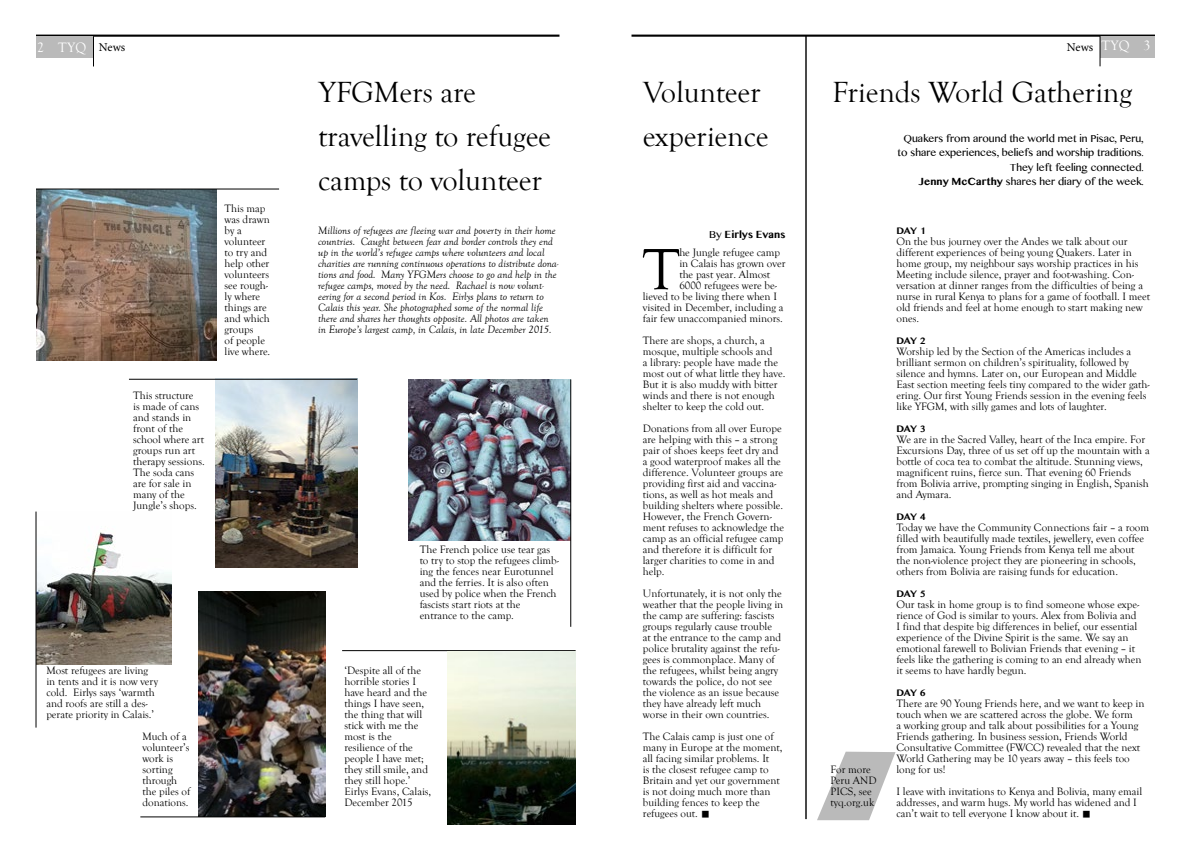
<style>
.page{position:relative;width:1191px;height:842px;background:#fff}
.page>*{position:absolute;margin:0;border:0;box-sizing:border-box;transform-origin:0 0}
.TYQ_first_para{font:60px "Goudy Old Style T";color:#000}
.TYQ_article_title{font:30px/44px "Goudy Old Style T";letter-spacing:-.005em;color:#000}
.t1{font:14px "Goudy Old Style T";letter-spacing:.025em;color:#fff}
.TYQnew_-_byline{font:12px/14.4px "Khmer MN";color:#000;text-align:right}
.TYQnew_-_byline-2{font:700 12px "Khmer MN";color:#000}
.t2{font:12px "Minion Pro";color:#000}
.TYQnew_body_copy{font:11px/11px "Goudy Old Style T";color:#000}
.TYQ_first_para-2{font:11px/11px "Goudy Old Style T";color:#000}
.TYQnew_body_copy-2{font:italic 11px/11px "Goudy Old Style T";color:#000}
.s1{font-weight:400}
.s2{font-family:"Minion Pro";font-size:23px}
.s3{font-weight:700}
.s4{font-family:"Khmer MN";font-weight:700}
</style>
<div class="page">
<hr style="left:631px;top:35px;width:524px;height:2px;background:#000">
<hr style="left:36px;top:35px;width:523px;height:2px;background:#000">
<div style="left:1100px;top:37px;width:55px;height:21px;background:#bababa"></div>
<div style="left:36px;top:37px;width:57px;height:21px;background:#bababa"></div>
<hr style="left:93px;top:36px;width:1px;height:30px;background:#000">
<hr style="left:1099px;top:36px;width:1px;height:30px;background:#000">
<hr style="left:805px;top:36px;width:1px;height:783px;background:#000">
<img style="left:36px;top:190px;width:180px;height:170px">
<hr style="left:36px;top:189px;width:243px;height:1px;background:#000">
<img style="left:37px;top:531px;width:134px;height:134px">
<hr style="left:36px;top:512px;width:1px;height:216px;background:#000">
<img style="left:408px;top:379px;width:162px;height:162px">
<hr style="left:342px;top:650px;width:233px;height:1px;background:#000">
<img style="left:198px;top:592px;width:127px;height:224px">
<hr style="left:140px;top:816px;width:185px;height:1px;background:#000">
<img style="left:216px;top:378px;width:141px;height:189px">
<img style="left:448px;top:652px;width:127px;height:172px">
<hr style="left:570px;top:379px;width:1px;height:248px;background:#000">
<hr style="left:129px;top:379px;width:228px;height:1px;background:#000">
<svg style="left:817px;top:752px;width:79px;height:68px"></svg>
<p class="t1" style="left:37px;top:39px;width:51px">2 TYQ</p>
<p class="t2" style="left:99px;top:39px;width:28px">News</p>
<p class="t2" style="left:1067px;top:39px;width:28px">News</p>
<p class="t1" style="left:1101px;top:38px;width:51px">TYQ 3</p>
<p class="TYQnew_body_copy" style="left:133px;top:390px;width:73px">This structure<br>is made of cans and stands in front of the school where art groups run art therapy sessions.<br>The soda cans are for sale in many of the<br>Jungle’s shops.</p>
<p class="TYQnew_body_copy" style="left:225px;top:203px;width:47px">This map was drawn by a volunteer to try and help other volunteers see rough&shy;ly where things are and which groups<br>of people live where.</p>
<p class="TYQnew_body_copy" style="left:46px;top:665px;width:113px">Most refugees are living in tents and it is now very cold. Eirlys says ‘warmth and roofs are still a des&shy;perate priority in Calais.’</p>
<p class="TYQnew_body_copy" style="left:142px;top:731px;width:49px">Much of a volunteer’s work is sorting through the piles of donations.</p>
<p class="TYQ_article_title" style="left:318px;top:71px;width:235px">YFGMers are travelling to refugee camps to volunteer</p>
<p class="TYQnew_body_copy-2" style="left:318px;top:225px;width:242px">Millions of refugees are fleeing war and poverty in their home countries. Caught between fear and border controls they end up in the world’s refugee camps where volunteers and local charities are running continuous operations to distribute dona&shy;tions and food. Many YFGMers choose to go and help in the refugee camps, moved by the need. Rachael is now volunt&shy;eering for a second period in Kos. Eirlys plans to return to Calais this year. She photographed some of the normal life there and shares her thoughts opposite. All photos are taken in Europe’s largest camp, in Calais, in late December 2015.</p>
<p class="TYQnew_body_copy" style="left:420px;top:544px;width:141px">The French police use tear gas to try to stop the refugees climb&shy;ing the fences near Eurotunnel and the ferries. It is also often used by police when the French fascists start riots at the entrance to the camp.</p>
<p class="TYQnew_body_copy" style="left:344px;top:665px;width:88px">‘Despite all of the horrible stories I have heard and the things I have seen, the thing that will stick with me the most is the resilience of the people I have met; they still smile, and they still hope.’<br>Eirlys Evans, Calais,<br>December 2015</p>
<p class="TYQ_article_title" style="left:643px;top:71px;width:127px">Volunteer experience</p>
<p class="TYQnew_-_byline-2" style="left:709px;top:227px;width:78px"><span class="s1">By</span> Eirlys Evans</p>
<p class="TYQ_first_para" style="left:643px;top:237px;width:38px">T</p>
<p class="TYQ_first_para-2" style="left:679px;top:247px;width:102px">he Jungle refugee camp</p>
<p class="TYQ_first_para-2" style="left:679px;top:258px;width:108px">in Calais has grown over</p>
<p class="TYQ_first_para-2" style="left:679px;top:269px;width:92px">the past year. Almost</p>
<p class="TYQ_first_para-2" style="left:679px;top:280px;width:99px">6000 refugees were be-</p>
<p class="TYQ_first_para-2" style="left:643px;top:291px;width:136px">lieved to be living there when I</p>
<p class="TYQ_first_para-2" style="left:643px;top:302px;width:142px">visited in December, including a</p>
<p class="TYQ_first_para-2" style="left:643px;top:313px;width:142px">fair few unaccompanied minors.</p>
<p class="TYQ_first_para-2" style="left:643px;top:335px;width:144px">There are shops, a church, a mosque, multiple schools and<br>a library: people have made the most out of what little they have.<br>But it is also muddy with bitter winds and there is not enough shelter to keep the cold out.</p>
<p class="TYQ_first_para-2" style="left:643px;top:423px;width:143px">Donations from all over Europe are helping with this – a strong pair of shoes keeps feet dry and a good waterproof makes all the difference. Volunteer groups are providing first aid and vaccina&shy;tions, as well as hot meals and building shelters where possible.<br>However, the French Govern&shy;ment refuses to acknowledge the camp as an official refugee camp and therefore it is difficult for larger charities to come in and help.</p>
<p class="TYQ_first_para-2" style="left:643px;top:588px;width:142px">Unfortunately, it is not only the weather that the people living in the camp are suffering: fascists groups regularly cause trouble<br>at the entrance to the camp and police brutality against the refu&shy;gees is commonplace. Many of the refugees, whilst being angry towards the police, do not see the violence as an issue because they have already left much worse in their own countries.</p>
<p class="TYQ_first_para-2" style="left:643px;top:731px;width:141px">The Calais camp is just one of many in Europe at the moment, all facing similar problems. It<br>is the closest refugee camp to<br>Britain and yet our government is not doing much more than building fences to keep the refugees out. <span class="s2">■</span></p>
<p class="TYQ_article_title" style="left:832px;top:71px;width:302px">Friends World Gathering</p>
<p class="TYQnew_-_byline" style="left:897px;top:131px;width:248px">Quakers from around the world met in Pisac, Peru, to share experiences, beliefs and worship traditions.<br>They left feeling connected.<br><span class="s3">Jenny McCarthy</span> shares her diary of the week.</p>
<p class="TYQnew_body_copy" style="left:830px;top:764px;width:47px">For more<br>Peru AND<br>PICS, see tyq.org.uk</p>
<p class="TYQnew_body_copy" style="left:896px;top:225px;width:255px"><span class="s4">DAY 1<br></span>On the bus journey over the Andes we talk about our different experiences of being young Quakers. Later in home group, my neighbour says worship practices in his Meeting include silence, prayer and foot-washing. Con&shy;versation at dinner ranges from the difficulties of being a nurse in rural Kenya to plans for a game of football. I meet old friends and feel at home enough to start making new ones.</p>
<p class="TYQnew_body_copy" style="left:896px;top:335px;width:255px"><span class="s4">DAY 2<br></span>Worship led by the Section of the Americas includes a brilliant sermon on children’s spirituality, followed by silence and hymns. Later on, our European and Middle East section meeting feels tiny compared to the wider gath&shy;ering. Our first Young Friends session in the evening feels like YFGM, with silly games and lots of laughter.</p>
<p class="TYQnew_body_copy" style="left:896px;top:423px;width:255px"><span class="s4">DAY 3<br></span>We are in the Sacred Valley, heart of the Inca empire. For Excursions Day, three of us set off up the mountain with a bottle of coca tea to combat the altitude. Stunning views, magnificent ruins, fierce sun. That evening 60 Friends from Bolivia arrive, prompting singing in English, Spanish and Aymara.</p>
<p class="TYQnew_body_copy" style="left:896px;top:511px;width:254px"><span class="s4">DAY 4<br></span>Today we have the Community Connections fair – a room filled with beautifully made textiles, jewellery, even coffee from Jamaica. Young Friends from Kenya tell me about the non-violence project they are pioneering in schools, others from Bolivia are raising funds for education.</p>
<p class="TYQnew_body_copy" style="left:896px;top:588px;width:246px"><span class="s4">DAY 5<br></span>Our task in home group is to find someone whose expe&shy;rience of God is similar to yours. Alex from Bolivia and I find that despite big differences in belief, our essential experience of the Divine Spirit is the same. We say an emotional farewell to Bolivian Friends that evening – it feels like the gathering is coming to an end already when it seems to have hardly begun.</p>
<p class="TYQnew_body_copy" style="left:896px;top:687px;width:249px"><span class="s4">DAY 6<br></span>There are 90 Young Friends here, and we want to keep in touch when we are scattered across the globe. We form<br>a working group and talk about possibilities for a Young Friends gathering. In business session, Friends World Consultative Committee (FWCC) revealed that the next World Gathering may be 10 years away – this feels too long for us!</p>
<p class="TYQnew_body_copy" style="left:896px;top:786px;width:247px">I leave with invitations to Kenya and Bolivia, many email addresses, and warm hugs. My world has widened and I can’t wait to tell everyone I know about it. <span class="s2">■</span></p>
</div>
